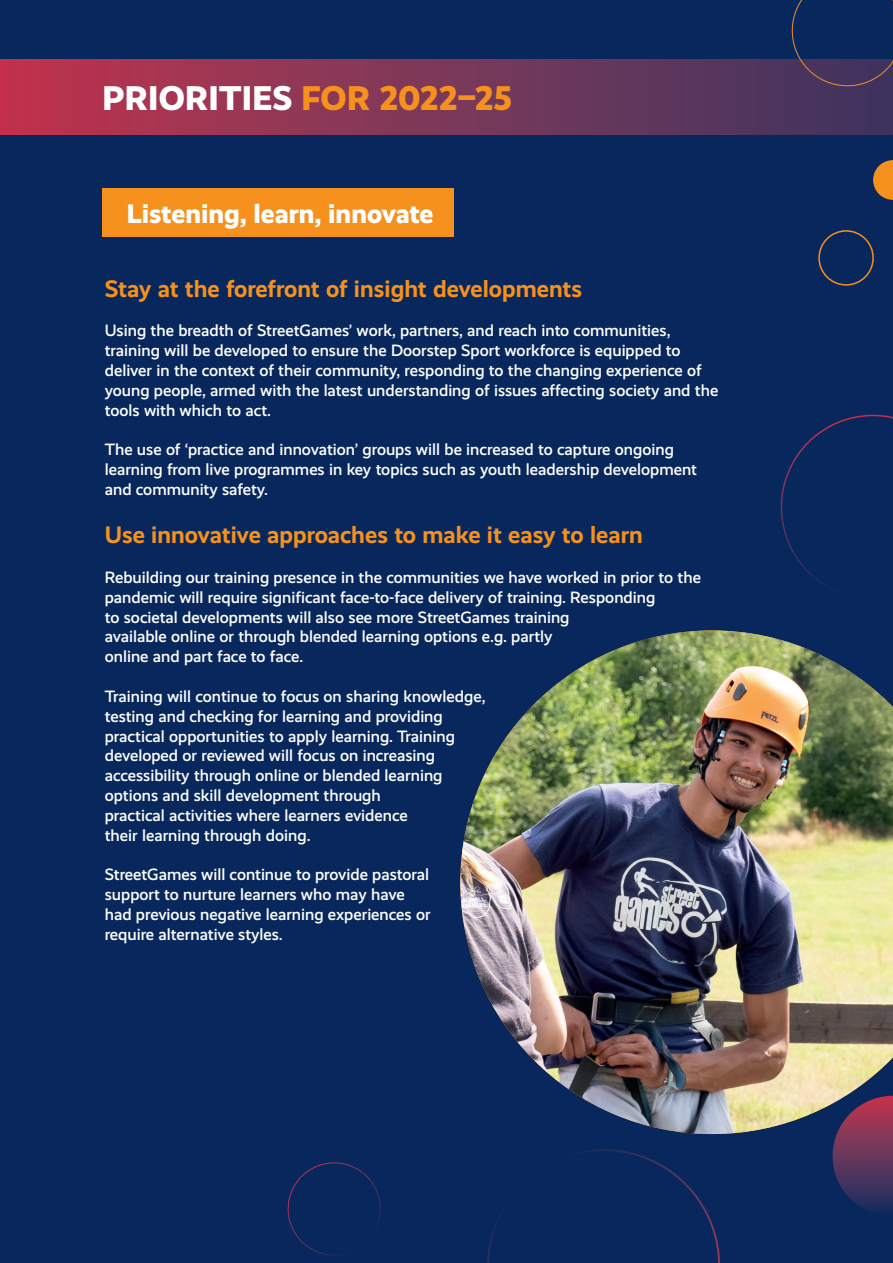
<style>
.page{position:relative;width:893px;height:1263px;background:#08285d}
.page>*{position:absolute;margin:0;border:0;box-sizing:border-box;transform-origin:0 0}
.t1{font:800 34.5px "Realist";letter-spacing:.01em;color:#fff}
.t2{font:800 27px "Realist";color:#fff}
.t3{font:700 24px "Realist";color:#f6911e}
.t4{font:500 16.5px/19.8px "Realist";color:#fff}
.s1{color:#f6911e}
</style>
<div class="page">
<div style="left:0;top:60px;width:893px;height:75px;background:linear-gradient(to right,#bf364e,#3b3661)"></div>
<div style="left:102px;top:188px;width:352px;height:49px;background:#f6911e"></div>
<svg style="left:833px;top:1134px;width:60px;height:77px;background:#4b335c"></svg>
<svg style="left:792px;top:0;width:101px;height:86px"></svg>
<svg style="left:781px;top:415px;width:112px;height:175px"></svg>
<svg style="left:287px;top:1162px;width:94px;height:94px"></svg>
<svg style="left:487px;top:1134px;width:233px;height:129px"></svg>
<div style="left:818px;top:230px;width:56px;height:56px;border:2px solid #f6911e;border-radius:50%"></div>
<svg style="left:873px;top:160px;width:20px;height:40px"></svg>
<img style="left:460px;top:630px;width:433px;height:504px">
<h1 class="t1" style="left:103px;top:78px;width:411px">PRIORITIES <span class="s1">FOR 2022–25</span></h1>
<h2 class="t2" style="left:127px;top:198px;width:308px">Listening, learn, innovate</h2>
<h3 class="t3" style="left:105px;top:275px;width:479px">Stay at the forefront of insight developments</h3>
<p class="t4" style="left:105px;top:321px;width:615px">Using the breadth of StreetGames’ work, partners, and reach into communities, training will be developed to ensure the Doorstep Sport workforce is equipped to deliver in the context of their community, responding to the changing experience of young people, armed with the latest understanding of issues affecting society and the tools with which to act.</p>
<p class="t4" style="left:105px;top:440px;width:594px">The use of ‘practice and innovation’ groups will be increased to capture ongoing learning from live programmes in key topics such as youth leadership development and community safety.</p>
<h3 class="t3" style="left:105px;top:521px;width:540px">Use innovative approaches to make it easy to learn</h3>
<p class="t4" style="left:105px;top:568px;width:598px">Rebuilding our training presence in the communities we have worked in prior to the pandemic will require significant face-to-face delivery of training. Responding<br>to societal developments will also see more StreetGames training<br>available online or through blended learning options e.g. partly<br>online and part face to face.</p>
<p class="t4" style="left:105px;top:686px;width:382px">Training will continue to focus on sharing knowledge, testing and checking for learning and providing practical opportunities to apply learning. Training developed or reviewed will focus on increasing accessibility through online or blended learning options and skill development through<br>practical activities where learners evidence<br>their learning through doing.</p>
<p class="t4" style="left:105px;top:865px;width:327px">StreetGames will continue to provide pastoral support to nurture learners who may have had previous negative learning experiences or require alternative styles.</p>
</div>
